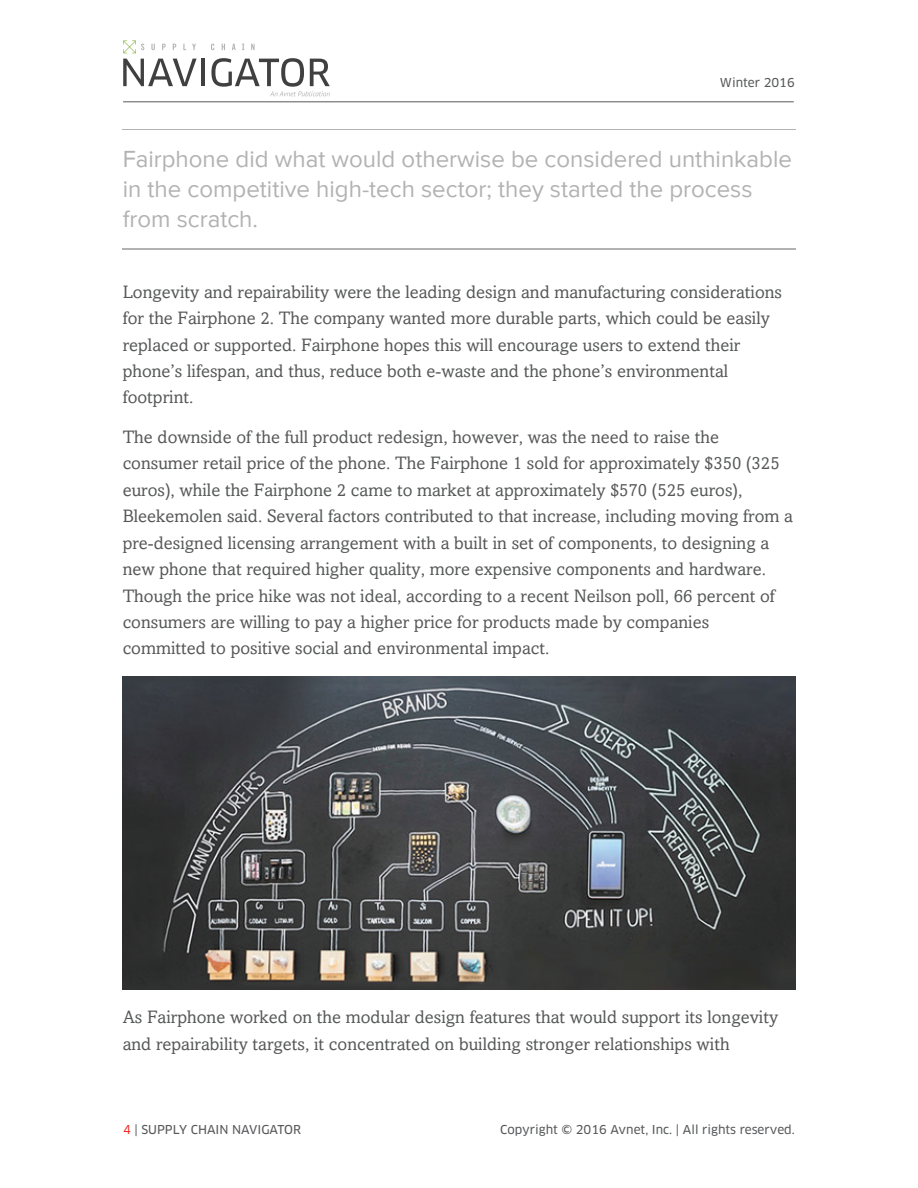
<style>
.page{position:relative;width:918px;height:1188px;background:#fff}
.page>*{position:absolute;margin:0;border:0;box-sizing:border-box;transform-origin:0 0}
.t1{font:24px/30px "Proxima Nova W01";color:#b2b2b2}
.t2{font:18px/26.4px "Amasis ETW01";color:#565757}
.t3{font:12px "Clan OT News";color:#57585a}
.s1{color:#ee2d28}
</style>
<div class="page">
<hr style="left:122px;top:129px;width:674px;height:1px;background:#b2b2b2">
<hr style="left:122px;top:249px;width:674px;height:1px;background:#b2b2b2">
<img style="left:122px;top:676px;width:674px;height:314px">
<hr style="left:123px;top:101px;width:671px;height:1px;background:#57585a">
<svg style="left:151px;top:44px;width:4px;height:6px"></svg>
<svg style="left:162px;top:44px;width:4px;height:6px"></svg>
<svg style="left:173px;top:44px;width:3px;height:6px"></svg>
<svg style="left:183px;top:44px;width:3px;height:6px"></svg>
<svg style="left:192px;top:44px;width:4px;height:6px"></svg>
<svg style="left:211px;top:44px;width:3px;height:6px"></svg>
<svg style="left:222px;top:44px;width:3px;height:6px"></svg>
<svg style="left:232px;top:44px;width:4px;height:6px"></svg>
<svg style="left:251px;top:44px;width:4px;height:6px"></svg>
<svg style="left:123px;top:59px;width:74px;height:27px"></svg>
<hr style="left:201px;top:59px;width:4px;height:27px;background:#404041">
<svg style="left:123px;top:41px;width:21px;height:12px"></svg>
<svg style="left:211px;top:58px;width:119px;height:38px"></svg>
<svg style="left:242px;top:44px;width:2px;height:6px"></svg>
<p class="t3" style="left:720px;top:76px;width:76px">Winter 2016</p>
<h1 class="t1" style="left:123px;top:144px;width:671px">Fairphone did what would otherwise be considered unthinkable in the competitive high-tech sector; they started the process from scratch.</h1>
<p class="t2" style="left:123px;top:278px;width:661px">Longevity and repairability were the leading design and manufacturing considerations for the Fairphone 2. The company wanted more durable parts, which could be easily replaced or supported. Fairphone hopes this will encourage users to extend their phone’s lifespan, and thus, reduce both e-waste and the phone’s environmental footprint.</p>
<p class="t2" style="left:123px;top:424px;width:672px">The downside of the full product redesign, however, was the need to raise the consumer retail price of the phone. The Fairphone 1 sold for approximately $350 (325 euros), while the Fairphone 2 came to market at approximately $570 (525 euros), Bleekemolen said. Several factors contributed to that increase, including moving from a pre-designed licensing arrangement with a built in set of components, to designing a new phone that required higher quality, more expensive components and hardware.<br>Though the price hike was not ideal, according to a recent Neilson poll, 66 percent of consumers are willing to pay a higher price for products made by companies committed to positive social and environmental impact.</p>
<p class="t2" style="left:123px;top:1004px;width:657px">As Fairphone worked on the modular design features that would support its longevity and repairability targets, it concentrated on building stronger relationships with</p>
<p class="t3" style="left:123px;top:1122px;width:179px"><span class="s1">4</span> | SUPPLY CHAIN NAVIGATOR</p>
<p class="t3" style="left:500px;top:1122px;width:296px">Copyright © 2016 Avnet, Inc. | All rights reserved.</p>
</div>
